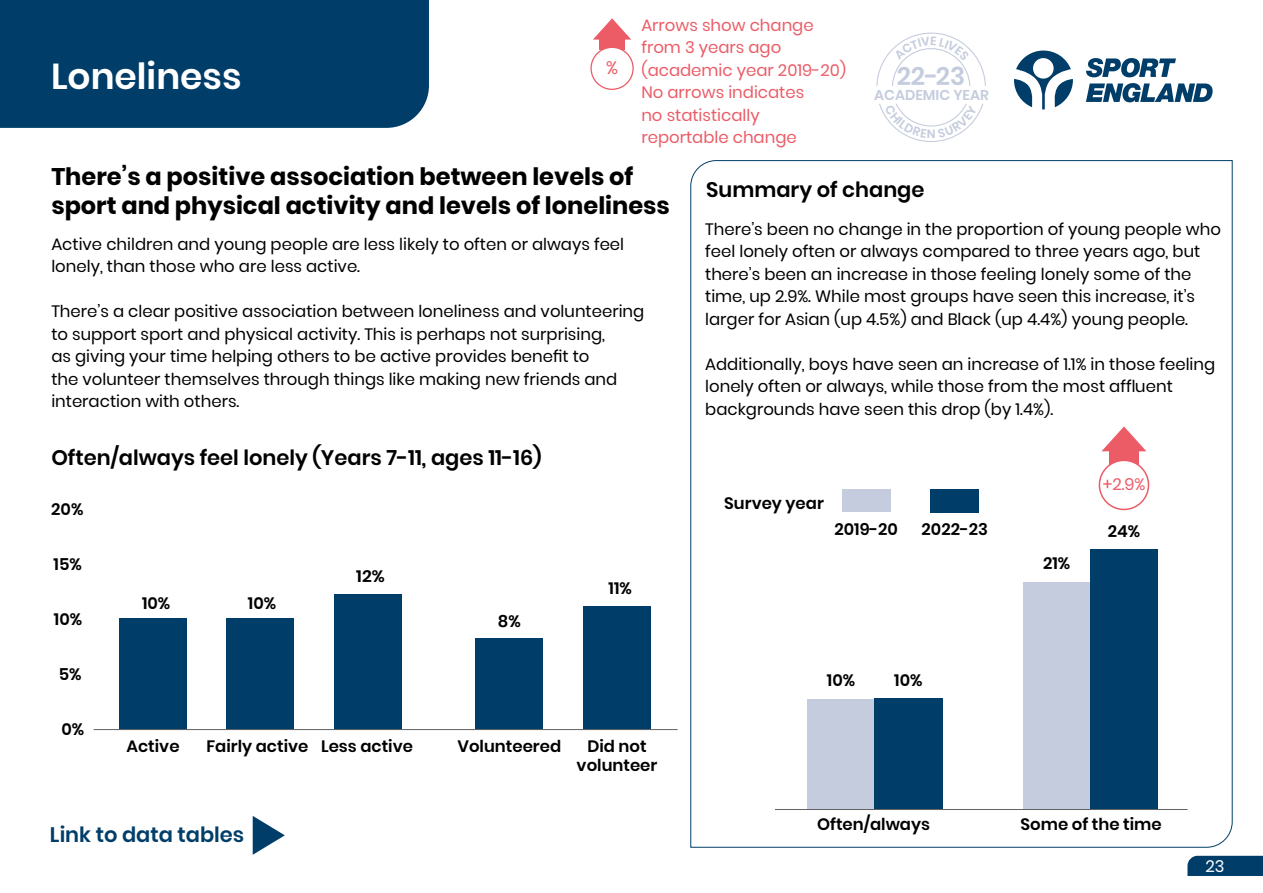
<style>
.page{position:relative;width:1263px;height:893px;background:#fff}
.page>*{position:absolute;margin:0;border:0;box-sizing:border-box;transform-origin:0 0}
.Heading{font:600 36px "Poppins";color:#fff}
.t1{font:600 25.2px "Poppins";color:#c4ccdd}
.t2{font:700 24px/28.5px "Poppins";color:#000}
.t3{font:600 21px "Poppins";color:#000}
.t4{font:600 21px "Poppins";color:#003e69}
.t5{font:18px "Poppins";color:#eb5c67}
.t6{font:16.5px/22.5px "Poppins";color:#000}
.t7{font:600 16.5px/19.8px "Poppins";color:#000;text-align:center}
.t8{font:16.5px/22.5px "Poppins";color:#eb5c67}
.t9{font:600 16.5px "Poppins";color:#000;scale:1.05 1}
.t10{font:16.5px "Poppins";color:#fff}
.t11{font:600 14.25px "Poppins";color:#c4ccdd}
</style>
<div class="page">
<div style="left:1187px;top:856px;width:76px;height:20px;background:#003e69"></div>
<svg style="left:690px;top:160px;width:543px;height:688px"></svg>
<svg style="left:1086px;top:58px;width:90px;height:19px"></svg>
<svg style="left:1086px;top:83px;width:127px;height:19px"></svg>
<svg style="left:1014px;top:51px;width:59px;height:58px"></svg>
<svg style="left:253px;top:816px;width:32px;height:39px"></svg>
<div style="left:0;top:0;width:429px;height:128px;background:#003e69"></div>
<div style="left:807px;top:699px;width:68px;height:110px;background:#c4ccdd"></div>
<div style="left:1023px;top:582px;width:67px;height:227px;background:#c4ccdd"></div>
<div style="left:875px;top:699px;width:67px;height:110px;background:#003e69"></div>
<div style="left:1090px;top:549px;width:68px;height:260px;background:#003e69"></div>
<div style="left:842px;top:490px;width:48px;height:22px;background:#c4ccdd"></div>
<div style="left:931px;top:490px;width:48px;height:22px;background:#003e69"></div>
<hr style="left:775px;top:809px;width:412px;height:1px;background:#646363">
<svg style="left:1101px;top:426px;width:45px;height:25px"></svg>
<div style="left:1109px;top:450px;width:30px;height:15px;background:#eb5c67"></div>
<div style="left:1099px;top:460px;width:49px;height:49px;background:#fff;border-radius:50%"></div>
<div style="left:1099px;top:460px;width:50px;height:50px;border:2px solid #eb5c67;border-radius:50%"></div>
<div style="left:119px;top:618px;width:68px;height:111px;background:#003e69"></div>
<div style="left:476px;top:638px;width:67px;height:92px;background:#003e69"></div>
<div style="left:583px;top:606px;width:68px;height:124px;background:#003e69"></div>
<div style="left:334px;top:594px;width:67px;height:135px;background:#003e69"></div>
<div style="left:227px;top:618px;width:67px;height:111px;background:#003e69"></div>
<hr style="left:94px;top:729px;width:584px;height:1px;background:#646363">
<svg style="left:593px;top:18px;width:38px;height:22px"></svg>
<div style="left:599px;top:39px;width:26px;height:11px;background:#eb5c67"></div>
<div style="left:591px;top:47px;width:42px;height:42px;background:#fff;border-radius:50%"></div>
<div style="left:590px;top:47px;width:44px;height:43px;border:1px solid #eb5c67;border-radius:50%"></div>
<svg style="left:879px;top:103px;width:104px;height:39px"></svg>
<svg style="left:876px;top:32px;width:110px;height:54px"></svg>
<h1 class="Heading" style="left:51px;top:55px;width:192px">Loneliness</h1>
<p class="t5" style="left:606px;top:58px;width:13px">%</p>
<p class="t8" style="left:641px;top:14px;width:206px">Arrows show change from 3 years ago (academic year 2019-20)<br>No arrows indicates<br>no statistically reportable change</p>
<p class="t1" style="left:897px;top:62px;width:70px">22-23</p>
<p class="t11" style="left:874px;top:86px;width:116px">ACADEMIC YEAR</p>
<p class="t2" style="left:51px;top:163px;width:620px">There’s a positive association between levels of sport and physical activity and levels of loneliness</p>
<p class="t6" style="left:51px;top:233px;width:574px">Active children and young people are less likely to often or always feel lonely, than those who are less active.</p>
<p class="t6" style="left:51px;top:300px;width:594px">There’s a clear positive association between loneliness and volunteering to support sport and physical activity. This is perhaps not surprising,<br>as giving your time helping others to be active provides benefit to<br>the volunteer themselves through things like making new friends and interaction with others.</p>
<p class="t3" style="left:51px;top:445px;width:492px">Often/always feel lonely (Years 7-11, ages 11-16)</p>
<p class="t7" style="left:51px;top:500px;width:34px">20%</p>
<p class="t7" style="left:54px;top:555px;width:30px">15%</p>
<p class="t7" style="left:54px;top:610px;width:30px">10%</p>
<p class="t7" style="left:59px;top:665px;width:24px">5%</p>
<p class="t7" style="left:61px;top:720px;width:24px">0%</p>
<p class="t7" style="left:142px;top:593px;width:30px">10%</p>
<p class="t7" style="left:248px;top:593px;width:30px">10%</p>
<p class="t9" style="left:356px;top:566px;width:29px">12%</p>
<p class="t7" style="left:498px;top:612px;width:24px">8%</p>
<p class="t7" style="left:609px;top:578px;width:25px">11%</p>
<p class="t7" style="left:126px;top:736px;width:55px">Active</p>
<p class="t7" style="left:206px;top:736px;width:208px">Fairly active Less active</p>
<p class="t7" style="left:457px;top:736px;width:105px">Volunteered</p>
<p class="t7" style="left:577px;top:736px;width:82px">Did not volunteer</p>
<p class="t4" style="left:50px;top:822px;width:196px">Link to data tables</p>
<p class="t3" style="left:706px;top:178px;width:220px">Summary of change</p>
<p class="t6" style="left:705px;top:218px;width:517px">There’s been no change in the proportion of young people who feel lonely often or always compared to three years ago, but there’s been an increase in those feeling lonely some of the time, up 2.9%. While most groups have seen this increase, it’s larger for Asian (up 4.5%) and Black (up 4.4%) young people.</p>
<p class="t6" style="left:705px;top:353px;width:512px">Additionally, boys have seen an increase of 1.1% in those feeling lonely often or always, while those from the most affluent backgrounds have seen this drop (by 1.4%).</p>
<p class="t7" style="left:724px;top:493px;width:101px">Survey year</p>
<p class="t7" style="left:834px;top:519px;width:65px">2019-20</p>
<p class="t7" style="left:922px;top:519px;width:68px">2022-23</p>
<p class="t7" style="left:827px;top:670px;width:30px">10%</p>
<p class="t7" style="left:894px;top:670px;width:30px">10%</p>
<p class="t7" style="left:1043px;top:554px;width:29px">21%</p>
<p class="t8" style="left:1103px;top:473px;width:44px">+2.9%</p>
<p class="t7" style="left:1108px;top:521px;width:34px">24%</p>
<p class="t7" style="left:817px;top:814px;width:114px">Often/always</p>
<p class="t7" style="left:1020px;top:814px;width:143px">Some of the time</p>
<p class="t10" style="left:1205px;top:857px;width:21px">23</p>
</div>
